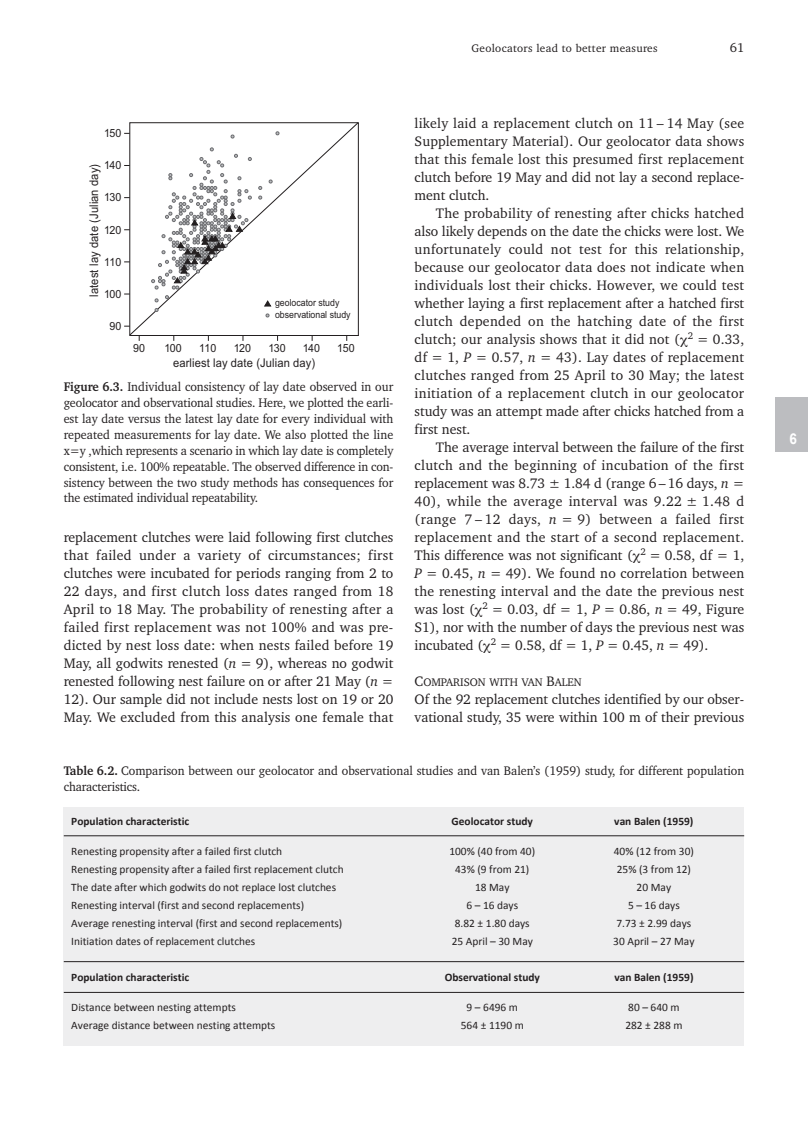
<style>
.page{position:relative;width:808px;height:1127px;background:#fff}
.page>*{position:absolute;margin:0;border:0;box-sizing:border-box;transform-origin:0 0}
.t1{font:700 15px "Arial";color:#fff;scale:.9 1}
.t2{font:14.1px/18px "Charter IT Cby BT";letter-spacing:-.005em;color:#231f20;text-align:justify}
.t3{font:12.9px "Charter IT Cby BT";color:#231f20}
.t4{font:12.75px/15.9px "Charter IT Cby BT";color:#231f20;scale:.95 1}
.t5{font:12px "Arial";letter-spacing:.01em;color:#231f20;scale:.93 1}
.t6{font:11.4px "Calibri";color:#231f20}
.t7{font:700 11.4px "Calibri";color:#231f20}
.t8{font:11.25px "Arial";color:#231f20;scale:.95 1}
.t9{font:11.25px "Charter IT Cby BT";letter-spacing:.03em;color:#231f20}
.t10{font:11.25px "Charter IT Cby BT";letter-spacing:-.005em;color:#231f20}
.t11{font:9.75px/12px "Arial";color:#231f20;scale:.9 1}
.s1{font-weight:700}
.s2{font-style:italic}
.s3{font-size:14.1px}
</style>
<div class="page">
<div style="left:776px;top:398px;width:32px;height:54px;background:#bcbdc0"></div>
<div style="left:64px;top:807px;width:680px;height:239px;background:#eeeeef"></div>
<hr style="left:64px;top:835px;width:680px;height:1px;background:#231f20">
<hr style="left:64px;top:961px;width:680px;height:1px;background:#231f20">
<hr style="left:64px;top:992px;width:680px;height:1px;background:#231f20">
<svg style="left:129px;top:122px;width:230px;height:214px"></svg>
<svg style="left:155px;top:308px;width:3px;height:4px"></svg>
<svg style="left:165px;top:295px;width:4px;height:4px"></svg>
<svg style="left:258px;top:196px;width:4px;height:3px"></svg>
<svg style="left:258px;top:186px;width:4px;height:4px"></svg>
<svg style="left:276px;top:131px;width:3px;height:4px"></svg>
<svg style="left:151px;top:148px;width:101px;height:141px"></svg>
<p class="t9" style="left:471px;top:44px;width:188px">Geolocators lead to better measures</p>
<p class="t3" style="left:730px;top:42px;width:16px">61</p>
<p class="t8" style="left:104px;top:127px;width:20px">150</p>
<p class="t8" style="left:104px;top:159px;width:20px">140</p>
<p class="t5" style="left:87px;top:297px;width:144px;rotate:-90deg">latest lay date (Julian day)</p>
<p class="t8" style="left:104px;top:191px;width:20px">130</p>
<p class="t8" style="left:104px;top:223px;width:20px">120</p>
<p class="t8" style="left:104px;top:255px;width:20px">110</p>
<p class="t8" style="left:104px;top:287px;width:20px">100</p>
<p class="t8" style="left:109px;top:320px;width:14px">90</p>
<p class="t11" style="left:275px;top:297px;width:85px">geolocator study observational study</p>
<p class="t8" style="left:133px;top:342px;width:14px">90</p>
<p class="t8" style="left:164px;top:342px;width:20px">100</p>
<p class="t8" style="left:199px;top:342px;width:20px">110</p>
<p class="t8" style="left:234px;top:342px;width:20px">120</p>
<p class="t8" style="left:268px;top:342px;width:20px">130</p>
<p class="t8" style="left:303px;top:342px;width:20px">140</p>
<p class="t8" style="left:337px;top:342px;width:20px">150</p>
<p class="t5" style="left:173px;top:356px;width:154px">earliest lay date (Julian day)</p>
<p class="t4" style="left:64px;top:380px;width:348px;text-align:justify"><span class="s1">Figure 6.3.</span> Individual consistency of lay date observed in our geolocator and observational studies. Here, we plotted the earli&shy;est lay date versus the latest lay date for every individual with repeated measurements for lay date. We also plotted the line x=y ,which represents a scenario in which lay date is completely consistent, i.e. 100% repeatable. The observed difference in con&shy;sistency between the two study methods has consequences for the estimated individual repeatability.</p>
<p class="t2" style="left:64px;top:529px;width:331px">replacement clutches were laid following first clutches that failed under a variety of circumstances; first clutches were incubated for periods ranging from 2 to 22 days, and first clutch loss dates ranged from 18<br>April to 18 May. The probability of renesting after a failed first replacement was not 100% and was pre&shy;dicted by nest loss date: when nests failed before 19<br>May, all godwits renested (<span class="s2">n</span> = 9), whereas no godwit renested following nest failure on or after 21 May (<span class="s2">n</span> = 12). Our sample did not include nests lost on 19 or 20<br>May. We excluded from this analysis one female that</p>
<p class="t2" style="left:415px;top:115px;width:331px">likely laid a replacement clutch on 11 – 14 May (see Supplementary Material). Our geolocator data shows that this female lost this presumed first replacement clutch before 19 May and did not lay a second replace&shy;ment clutch.</p>
<p class="t2" style="left:415px;top:205px;width:331px;text-indent:21px">The probability of renesting after chicks hatched also likely depends on the date the chicks were lost. We unfortunately could not test for this relationship, because our geolocator data does not indicate when individuals lost their chicks. However, we could test whether laying a first replacement after a hatched first clutch depended on the hatching date of the first clutch; our analysis shows that it did not ( <sup>2</sup> = 0.33, df = 1, <span class="s2">P</span> = 0.57, <span class="s2">n</span> = 43). Lay dates of replacement clutches ranged from 25 April to 30 May; the latest initiation of a replacement clutch in our geolocator study was an attempt made after chicks hatched from a first nest.</p>
<p class="t2" style="left:415px;top:439px;width:331px;text-indent:21px">The average interval between the failure of the first clutch and the beginning of incubation of the first replacement was 8.73 ± 1.84 d (range 6 – 16 days, <span class="s2">n</span> = 40), while the average interval was 9.22 ± 1.48 d (range 7 – 12 days, <span class="s2">n</span> = 9) between a failed first replacement and the start of a second replacement.<br>This difference was not significant ( <sup>2</sup> = 0.58, df = 1, <span class="s2">P</span> = 0.45, <span class="s2">n</span> = 49). We found no correlation between the renesting interval and the date the previous nest was lost ( <sup>2</sup> = 0.03, df = 1, <span class="s2">P</span> = 0.86, <span class="s2">n</span> = 49, Figure S1), nor with the number of days the previous nest was incubated ( <sup>2</sup> = 0.58, df = 1, <span class="s2">P</span> = 0.45, <span class="s2">n</span> = 49).</p>
<p class="t10" style="left:415px;top:677px;width:169px"><span class="s3">C</span>OMPARISON WITH VAN <span class="s3">B</span>ALEN</p>
<p class="t2" style="left:415px;top:691px;width:331px">Of the 92 replacement clutches identified by our obser&shy;vational study, 35 were within 100 m of their previous</p>
<p class="t4" style="left:64px;top:764px;width:718px"><span class="s1">Table 6.2.</span> Comparison between our geolocator and observational studies and van Balen’s (1959) study, for different population characteristics.</p>
<p class="t7" style="left:71px;top:813px;width:120px">Population characteristic</p>
<p class="t7" style="left:452px;top:813px;width:83px">Geolocator study</p>
<p class="t7" style="left:614px;top:813px;width:81px">van Balen (1959)</p>
<p class="t6" style="left:71px;top:843px;width:212px">Renesting propensity after a failed first clutch</p>
<p class="t6" style="left:449px;top:843px;width:87px">100% (40 from 40)</p>
<p class="t6" style="left:614px;top:843px;width:82px">40% (12 from 30)</p>
<p class="t6" style="left:71px;top:861px;width:274px">Renesting propensity after a failed first replacement clutch</p>
<p class="t6" style="left:455px;top:861px;width:76px">43% (9 from 21)</p>
<p class="t6" style="left:617px;top:861px;width:76px">25% (3 from 12)</p>
<p class="t6" style="left:71px;top:879px;width:266px">The date after which godwits do not replace lost clutches</p>
<p class="t6" style="left:475px;top:879px;width:36px">18 May</p>
<p class="t6" style="left:637px;top:879px;width:36px">20 May</p>
<p class="t6" style="left:71px;top:897px;width:234px">Renesting interval (first and second replacements)</p>
<p class="t6" style="left:466px;top:897px;width:53px">6 – 16 days</p>
<p class="t6" style="left:628px;top:897px;width:53px">5 – 16 days</p>
<p class="t6" style="left:71px;top:915px;width:273px">Average renesting interval (first and second replacements)</p>
<p class="t6" style="left:455px;top:915px;width:76px">8.82 ± 1.80 days</p>
<p class="t6" style="left:616px;top:915px;width:76px">7.73 ± 2.99 days</p>
<p class="t6" style="left:71px;top:933px;width:185px">Initiation dates of replacement clutches</p>
<p class="t6" style="left:452px;top:933px;width:83px">25 April – 30 May</p>
<p class="t6" style="left:613px;top:933px;width:83px">30 April – 27 May</p>
<p class="t7" style="left:71px;top:969px;width:120px">Population characteristic</p>
<p class="t7" style="left:445px;top:969px;width:97px">Observational study</p>
<p class="t7" style="left:614px;top:969px;width:81px">van Balen (1959)</p>
<p class="t6" style="left:71px;top:999px;width:166px">Distance between nesting attempts</p>
<p class="t6" style="left:467px;top:999px;width:53px">9 – 6496 m</p>
<p class="t6" style="left:628px;top:999px;width:53px">80 – 640 m</p>
<p class="t6" style="left:71px;top:1017px;width:206px">Average distance between nesting attempts</p>
<p class="t6" style="left:461px;top:1017px;width:64px">564 ± 1190 m</p>
<p class="t6" style="left:625px;top:1017px;width:59px">282 ± 288 m</p>
<p class="t1" style="left:789px;top:429px;width:10px">6</p>
</div>
